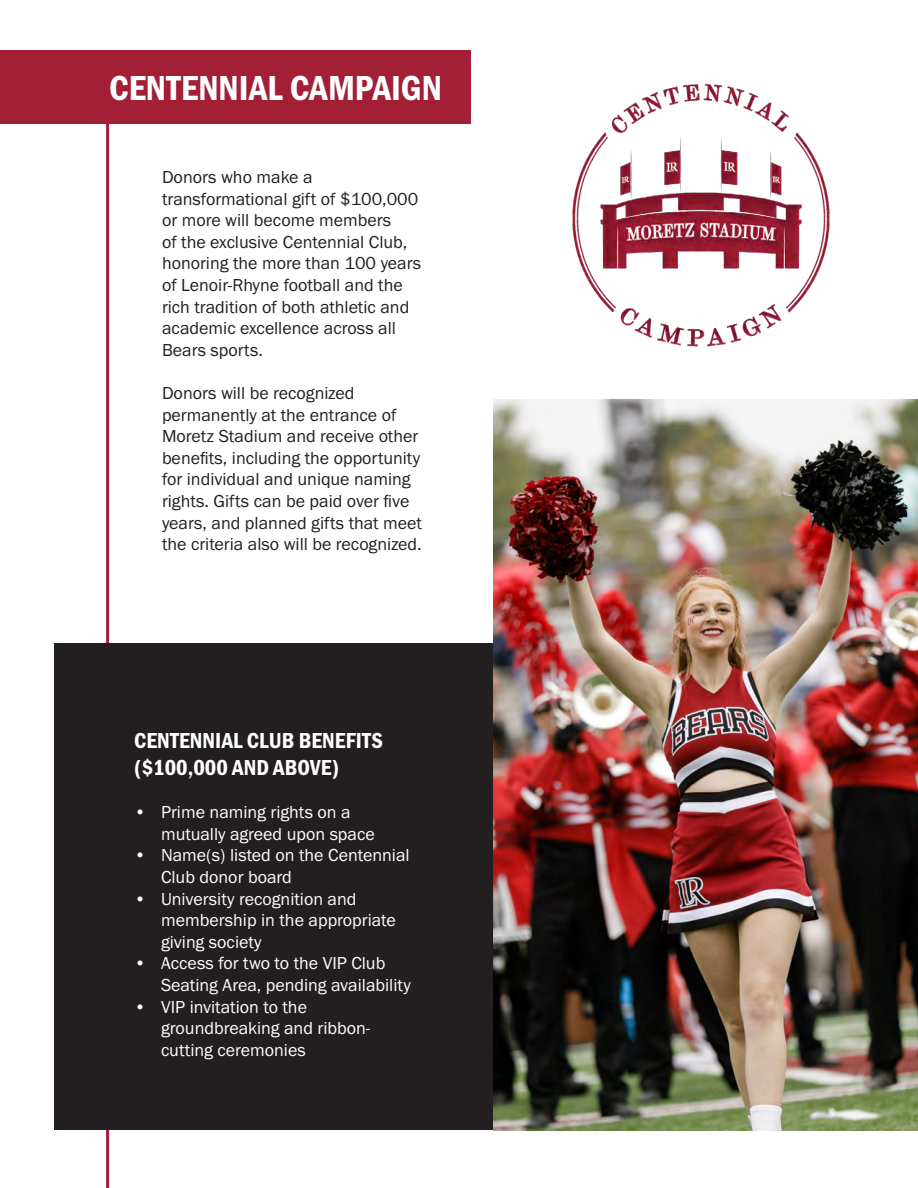
<style>
.page{position:relative;width:918px;height:1188px;background:#fff}
.page>*{position:absolute;margin:0;border:0;box-sizing:border-box;transform-origin:0 0}
.t1{font:36px "Franklin Gothic URW Con Dem";color:#fff}
.t2{font:22.5px/27px "Franklin Gothic URW Con Dem";color:#fff}
.t3{font:18px/21.6px "Franklin Gothic URW Boo";color:#231f20}
.t4{font:18px/21.6px "Franklin Gothic URW Boo";color:#fff}
</style>
<div class="page">
<hr style="left:106px;top:85px;width:3px;height:1103px;background:#a31f35">
<div style="left:55px;top:643px;width:863px;height:487px;background:#231f20"></div>
<div style="left:0;top:50px;width:471px;height:73px;background:#a31f35"></div>
<img style="left:572px;top:83px;width:258px;height:264px">
<img style="left:493px;top:399px;width:425px;height:731px">
<p class="t1" style="left:109px;top:64px;width:334px">CENTENNIAL CAMPAIGN</p>
<p class="t3" style="left:162px;top:166px;width:261px">Donors who make a transformational gift of $100,000 or more will become members<br>of the exclusive Centennial Club, honoring the more than 100 years of Lenoir-Rhyne football and the rich tradition of both athletic and academic excellence across all<br>Bears sports.</p>
<p class="t3" style="left:162px;top:382px;width:262px">Donors will be recognized permanently at the entrance of Moretz Stadium and receive other benefits, including the opportunity for individual and unique naming rights. Gifts can be paid over five years, and planned gifts that meet the criteria also will be recognized.</p>
<p class="t2" style="left:134px;top:726px;width:250px">CENTENNIAL CLUB BENEFITS ($100,000 AND ABOVE)</p>
<p class="t4" style="left:161px;top:801px;width:215px;text-indent:-27px">• Prime naming rights on a mutually agreed upon space</p>
<p class="t4" style="left:161px;top:844px;width:250px;text-indent:-27px">• Name(s) listed on the Centennial<br>Club donor board</p>
<p class="t4" style="left:161px;top:888px;width:236px;text-indent:-27px">• University recognition and membership in the appropriate giving society</p>
<p class="t4" style="left:161px;top:952px;width:251px;text-indent:-27px">• Access for two to the VIP Club<br>Seating Area, pending availability</p>
<p class="t4" style="left:161px;top:996px;width:211px;text-indent:-27px">• VIP invitation to the groundbreaking and ribbon&shy;cutting ceremonies</p>
</div>
